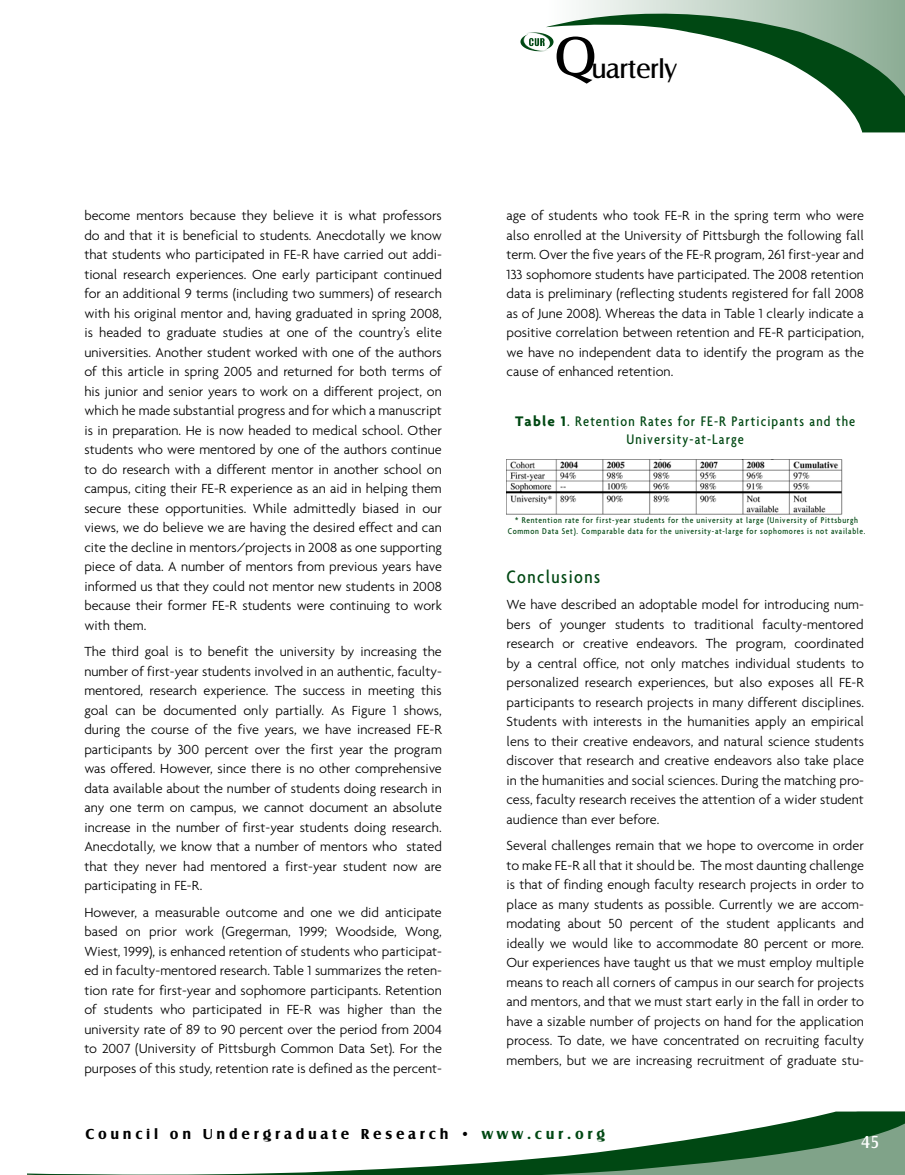
<style>
.page{position:relative;width:905px;height:1175px;background:#fff}
.page>*{position:absolute;margin:0;border:0;box-sizing:border-box;transform-origin:0 0}
.t1{font:27.45px "Castle EF";letter-spacing:-.02em;color:#000}
.t2{font:500 condensed 19.5px "Agenda";letter-spacing:.075em;color:#004813}
.t3{font:18px "Castle EF";color:#fff}
.t4{font:500 condensed 15px/18px "Agenda";letter-spacing:.075em;color:#004813;text-align:center}
.t5{font:700 15px "Castle EF";letter-spacing:.25em;color:#000}
.t6{font:300 14.25px/19.5px "Agenda";color:#000;text-align:justify}
.t7{font:500 condensed 9px/10.5px "Agenda";letter-spacing:.075em;color:#004813;text-align:center}
.s1{font-size:57.6px}
.s2{font-weight:700;font-stretch:normal}
.s3{color:#004813}
</style>
<div class="page">
<svg style="left:546px;top:0;width:358px;height:132px"></svg>
<svg style="left:27px;top:1111px;width:877px;height:63px"></svg>
<img style="left:507px;top:459px;width:336px;height:56px">
<p class="t6" style="left:84px;top:206px;width:359px">become mentors because they believe it is what professors do and that it is beneficial to students. Anecdotally we know that students who participated in FE-R have carried out addi&shy;tional research experiences. One early participant continued for an additional 9 terms (including two summers) of research with his original mentor and, having graduated in spring 2008, is headed to graduate studies at one of the country’s elite universities. Another student worked with one of the authors of this article in spring 2005 and returned for both terms of his junior and senior years to work on a different project, on which he made substantial progress and for which a manuscript is in preparation. He is now headed to medical school. Other students who were mentored by one of the authors continue to do research with a different mentor in another school on campus, citing their FE-R experience as an aid in helping them secure these opportunities. While admittedly biased in our views, we do believe we are having the desired effect and can cite the decline in mentors/projects in 2008 as one supporting piece of data. A number of mentors from previous years have informed us that they could not mentor new students in 2008 because their former FE-R students were continuing to work with them.</p>
<p class="t6" style="left:84px;top:642px;width:359px">The third goal is to benefit the university by increasing the number of first-year students involved in an authentic, faculty&shy;mentored, research experience. The success in meeting this goal can be documented only partially. As Figure 1 shows, during the course of the five years, we have increased FE-R participants by 300 percent over the first year the program was offered. However, since there is no other comprehensive data available about the number of students doing research in any one term on campus, we cannot document an absolute increase in the number of first-year students doing research.<br>Anecdotally, we know that a number of mentors who stated that they never had mentored a first-year student now are participating in FE-R.</p>
<p class="t6" style="left:84px;top:902px;width:359px">However, a measurable outcome and one we did anticipate based on prior work (Gregerman, 1999; Woodside, Wong, Wiest, 1999), is enhanced retention of students who participat&shy;ed in faculty-mentored research. Table 1 summarizes the reten&shy;tion rate for first-year and sophomore participants. Retention of students who participated in FE-R was higher than the university rate of 89 to 90 percent over the period from 2004 to 2007 (University of Pittsburgh Common Data Set). For the purposes of this study, retention rate is defined as the percent-</p>
<h1 class="t1" style="left:554px;top:53px;width:124px"><span class="s1">Q</span>uarterly</h1>
<p class="t6" style="left:506px;top:205px;width:359px">age of students who took FE-R in the spring term who were also enrolled at the University of Pittsburgh the following fall term. Over the five years of the FE-R program, 261 first-year and 133 sophomore students have participated. The 2008 retention data is preliminary (reflecting students registered for fall 2008 as of June 2008). Whereas the data in Table 1 clearly indicate a positive correlation between retention and FE-R participation, we have no independent data to identify the program as the cause of enhanced retention.</p>
<p class="t4" style="left:515px;top:411px;width:342px"><span class="s2">Table 1</span>. Retention Rates for FE-R Participants and the<br>University-at-Large</p>
<p class="t7" style="left:508px;top:515px;width:359px">* Rentention rate for first-year students for the university at large (University of Pittsburgh<br>Common Data Set). Comparable data for the university-at-large for sophomores is not available.</p>
<h2 class="t2" style="left:506px;top:565px;width:95px">Conclusions</h2>
<p class="t6" style="left:506px;top:595px;width:359px">We have described an adoptable model for introducing num&shy;bers of younger students to traditional faculty-mentored research or creative endeavors. The program, coordinated by a central office, not only matches individual students to personalized research experiences, but also exposes all FE-R participants to research projects in many different disciplines.<br>Students with interests in the humanities apply an empirical lens to their creative endeavors, and natural science students discover that research and creative endeavors also take place in the humanities and social sciences. During the matching pro&shy;cess, faculty research receives the attention of a wider student audience than ever before.</p>
<p class="t6" style="left:506px;top:836px;width:359px">Several challenges remain that we hope to overcome in order to make FE-R all that it should be. The most daunting challenge is that of finding enough faculty research projects in order to place as many students as possible. Currently we are accom&shy;modating about 50 percent of the student applicants and ideally we would like to accommodate 80 percent or more.<br>Our experiences have taught us that we must employ multiple means to reach all corners of campus in our search for projects and mentors, and that we must start early in the fall in order to have a sizable number of projects on hand for the application process. To date, we have concentrated on recruiting faculty members, but we are increasing recruitment of graduate stu-</p>
<p class="t5" style="left:86px;top:1125px;width:521px">Council on Undergraduate Research • <span class="s3">www.cur.org</span></p>
<p class="t3" style="left:861px;top:1132px;width:20px">45</p>
</div>
